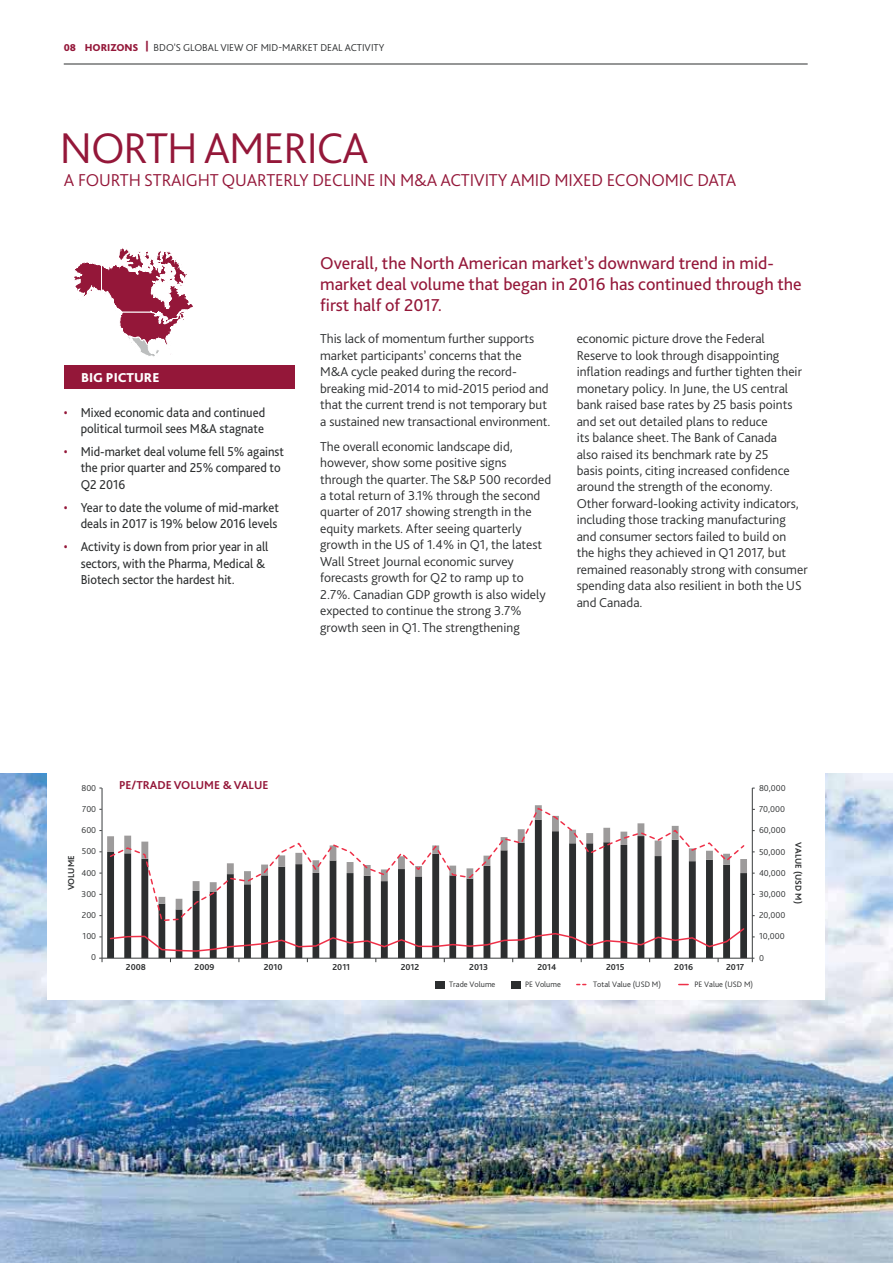
<style>
.page{position:relative;width:893px;height:1263px;background:#fff}
.page>*{position:absolute;margin:0;border:0;box-sizing:border-box;transform-origin:0 0}
.t1{font:300 45px "Bliss Pro";letter-spacing:-.025em;color:#941739}
.t2{font:18px/21px "Bliss Pro";color:#941739}
.t3{font:300 18px "Bliss Pro";letter-spacing:-.01em;color:#941739}
.t4{font:300 13.5px/16.5px "Bliss Pro";color:#2c2e2f}
.t5{font:13.5px/16.5px "Bliss Pro";color:#2c2e2f;text-align:right;scale:.93 1}
.t6{font:800 13.5px "Bliss Pro";color:#fff}
.t7{font:700 12px "Bliss Pro";color:#941739}
.t8{font:300 10.5px "Bliss Pro";color:#2c2e2f}
.t9{font:300 9px "Bliss Pro";color:#2c2e2f}
.t10{font:700 9px "Bliss Pro";color:#2c2e2f}
.t11{font:300 8.25px "Bliss Pro";color:#2c2e2f}
.s1{font-weight:800;color:#941739}
.s2{color:#941739}
</style>
<div class="page">
<hr style="left:64px;top:64px;width:744px;height:1px;background:#2c2e2f">
<img style="left:0;top:774px;width:893px;height:489px">
<div style="left:47px;top:770px;width:777px;height:230px;background:#fff"></div>
<svg style="left:107px;top:909px;width:640px;height:49px"></svg>
<svg style="left:109px;top:806px;width:637px;height:116px"></svg>
<hr style="left:102px;top:788px;width:1px;height:170px;background:#3a3d3e">
<hr style="left:752px;top:788px;width:1px;height:170px;background:#3a3d3e">
<div style="left:435px;top:981px;width:9px;height:7px;background:#2c2e2f"></div>
<div style="left:511px;top:981px;width:10px;height:7px;background:#2c2e2f"></div>
<svg style="left:109px;top:927px;width:637px;height:35px"></svg>
<hr style="left:99px;top:958px;width:655px;height:1px;background:#3a3d3e">
<svg style="left:74px;top:248px;width:119px;height:109px"></svg>
<div style="left:64px;top:365px;width:231px;height:24px;background:#941739"></div>
<p class="t8" style="left:64px;top:43px;width:322px"><span class="s1">08 HORIZONS |</span> BDO'S GLOBAL VIEW OF MID-MARKET DEAL ACTIVITY</p>
<h1 class="t1" style="left:60px;top:131px;width:310px">NORTH AMERICA</h1>
<h2 class="t3" style="left:64px;top:173px;width:674px">A FOURTH STRAIGHT QUARTERLY DECLINE IN M&amp;A ACTIVITY AMID MIXED ECONOMIC DATA</h2>
<p class="t6" style="left:81px;top:370px;width:80px">BIG PICTURE</p>
<p class="t5" style="left:64px;top:405px;width:218px"><span class="s2">•</span> Mixed economic data and continued political turmoil sees M&amp;A stagnate</p>
<p class="t5" style="left:81px;top:444px;width:220px;text-align:left;text-indent:-17px"><span class="s2">•</span> Mid-market deal volume fell 5% against the prior quarter and 25% compared to<br>Q2 2016</p>
<p class="t5" style="left:64px;top:500px;width:233px"><span class="s2">•</span> Year to date the volume of mid-market deals in 2017 is 19% below 2016 levels</p>
<p class="t5" style="left:81px;top:540px;width:203px;text-align:left;text-indent:-17px"><span class="s2">•</span> Activity is down from prior year in all sectors, with the Pharma, Medical &amp;<br>Biotech sector the hardest hit.</p>
<h2 class="t2" style="left:320px;top:254px;width:483px">Overall, the North American market’s downward trend in mid&shy;market deal volume that began in 2016 has continued through the first half of 2017.</h2>
<p class="t4" style="left:320px;top:332px;width:232px">This lack of momentum further supports market participants’ concerns that the M&amp;A cycle peaked during the record&shy;breaking mid-2014 to mid-2015 period and that the current trend is not temporary but a sustained new transactional environment.</p>
<p class="t4" style="left:320px;top:439px;width:232px">The overall economic landscape did, however, show some positive signs through the quarter. The S&amp;P 500 recorded a total return of 3.1% through the second quarter of 2017 showing strength in the equity markets. After seeing quarterly growth in the US of 1.4% in Q1, the latest Wall Street Journal economic survey forecasts growth for Q2 to ramp up to 2.7%. Canadian GDP growth is also widely expected to continue the strong 3.7% growth seen in Q1. The strengthening</p>
<p class="t4" style="left:577px;top:332px;width:232px">economic picture drove the Federal Reserve to look through disappointing inflation readings and further tighten their monetary policy. In June, the US central bank raised base rates by 25 basis points and set out detailed plans to reduce<br>its balance sheet. The Bank of Canada<br>also raised its benchmark rate by 25<br>basis points, citing increased confidence around the strength of the economy.<br>Other forward-looking activity indicators, including those tracking manufacturing and consumer sectors failed to build on<br>the highs they achieved in Q1 2017, but remained reasonably strong with consumer spending data also resilient in both the US and Canada.</p>
<p class="t9" style="left:81px;top:784px;width:16px">800</p>
<p class="t7" style="left:119px;top:781px;width:151px">PE/TRADE VOLUME &amp; VALUE</p>
<p class="t9" style="left:759px;top:785px;width:28px">80,000</p>
<p class="t9" style="left:82px;top:805px;width:16px">700</p>
<p class="t9" style="left:759px;top:806px;width:28px">70,000</p>
<p class="t9" style="left:82px;top:827px;width:16px">600</p>
<p class="t9" style="left:759px;top:827px;width:28px">60,000</p>
<p class="t9" style="left:82px;top:848px;width:16px">500</p>
<p class="t10" style="left:68px;top:890px;width:36px;rotate:-90deg">VOLUME</p>
<p class="t9" style="left:81px;top:869px;width:16px">400</p>
<p class="t9" style="left:82px;top:890px;width:16px">300</p>
<p class="t9" style="left:759px;top:848px;width:28px">50,000</p>
<p class="t9" style="left:759px;top:869px;width:28px">40,000</p>
<p class="t9" style="left:759px;top:891px;width:28px">30,000</p>
<p class="t10" style="left:802px;top:842px;width:63px;rotate:90deg">VALUE (USD M)</p>
<p class="t9" style="left:82px;top:912px;width:16px">200</p>
<p class="t9" style="left:83px;top:933px;width:15px">100</p>
<p class="t9" style="left:759px;top:912px;width:28px">20,000</p>
<p class="t9" style="left:759px;top:933px;width:27px">10,000</p>
<p class="t9" style="left:91px;top:954px;width:6px">0</p>
<p class="t9" style="left:759px;top:954px;width:6px">0</p>
<p class="t10" style="left:126px;top:963px;width:22px">2008</p>
<p class="t10" style="left:195px;top:963px;width:21px">2009</p>
<p class="t10" style="left:264px;top:963px;width:20px">2010</p>
<p class="t10" style="left:332px;top:963px;width:19px">2011</p>
<p class="t10" style="left:401px;top:963px;width:20px">2012</p>
<p class="t10" style="left:469px;top:963px;width:20px">2013</p>
<p class="t10" style="left:537px;top:963px;width:21px">2014</p>
<p class="t10" style="left:606px;top:963px;width:20px">2015</p>
<p class="t10" style="left:674px;top:963px;width:20px">2016</p>
<p class="t10" style="left:726px;top:963px;width:20px">2017</p>
<p class="t11" style="left:449px;top:981px;width:48px">Trade Volume</p>
<p class="t11" style="left:525px;top:981px;width:37px">PE Volume</p>
<p class="t11" style="left:593px;top:981px;width:69px">Total Value (USD M)</p>
<p class="t11" style="left:694px;top:981px;width:60px">PE Value (USD M)</p>
</div>
